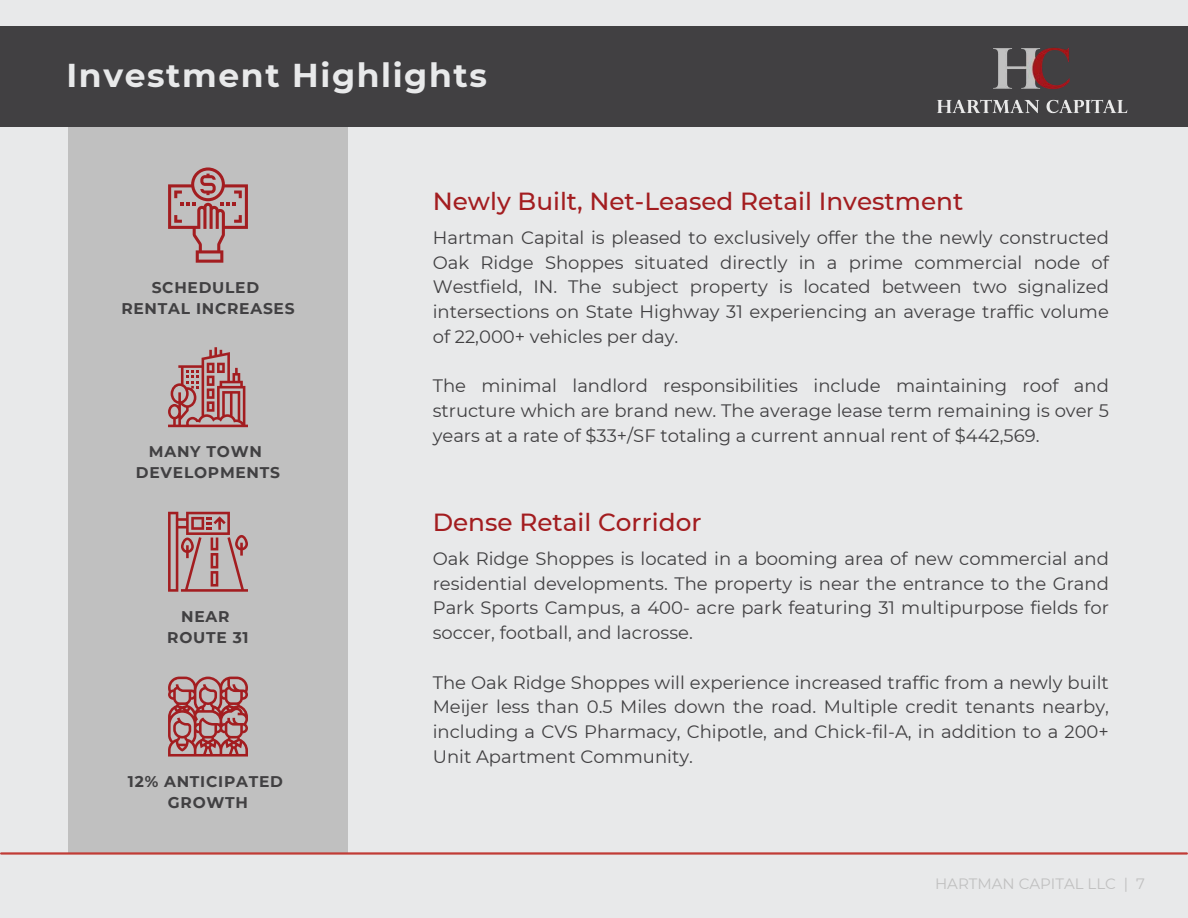
<style>
.page{position:relative;width:1188px;height:918px;background:#e8e9ea}
.page>*{position:absolute;margin:0;border:0;box-sizing:border-box;transform-origin:0 0}
.t1{font:700 33px "Montserrat";letter-spacing:.05em;color:#e8e9ea}
.t2{font:500 24.75px "Montserrat";color:#a31d20}
.t3{font:18px/24.8px "Montserrat";color:#414042;text-align:justify}
.t4{font:700 15.45px/21.1px "Montserrat";letter-spacing:.05em;color:#414042;text-align:center}
.t5{font:15px "Montserrat";color:#c0c0c0}
</style>
<div class="page">
<div style="left:68px;top:127px;width:280px;height:726px;background:#c0c0c0"></div>
<div style="left:0;top:26px;width:1188px;height:101px;background:#414042"></div>
<img style="left:937px;top:47px;width:191px;height:67px">
<hr style="left:1px;top:852px;width:1186px;height:3px;background:#c13c36">
<svg style="left:168px;top:167px;width:80px;height:96px"></svg>
<svg style="left:168px;top:347px;width:80px;height:80px"></svg>
<svg style="left:168px;top:512px;width:80px;height:80px"></svg>
<svg style="left:168px;top:677px;width:80px;height:79px"></svg>
<h1 class="t1" style="left:67px;top:55px;width:422px">Investment Highlights</h1>
<p class="t4" style="left:121px;top:277px;width:175px">SCHEDULED<br>RENTAL INCREASES</p>
<h4 class="t4" style="left:136px;top:441px;width:146px">MANY TOWN<br>DEVELOPMENTS</h4>
<h2 class="t4" style="left:167px;top:606px;width:83px">NEAR<br>ROUTE 31</h2>
<h3 class="t4" style="left:128px;top:771px;width:156px">12% ANTICIPATED<br>GROWTH</h3>
<p class="t2" style="left:433px;top:186px;width:532px">Newly Built, Net-Leased Retail Investment</p>
<h4 class="t3" style="left:433px;top:225px;width:678px">Hartman Capital is pleased to exclusively offer the the newly constructed Oak Ridge Shoppes situated directly in a prime commercial node of Westfield, IN. The subject property is located between two signalized intersections on State Highway 31 experiencing an average traffic volume of 22,000+ vehicles per day.</h4>
<p class="t3" style="left:433px;top:374px;width:678px">The minimal landlord responsibilities include maintaining roof and structure which are brand new. The average lease term remaining is over 5 years at a rate of $33+/SF totaling a current annual rent of $442,569.</p>
<h4 class="t2" style="left:433px;top:507px;width:270px">Dense Retail Corridor</h4>
<p class="t3" style="left:433px;top:546px;width:678px">Oak Ridge Shoppes is located in a booming area of new commercial and residential developments. The property is near the entrance to the Grand Park Sports Campus, a 400- acre park featuring 31 multipurpose fields for soccer, football, and lacrosse.</p>
<h4 class="t3" style="left:433px;top:670px;width:678px">The Oak Ridge Shoppes will experience increased traffic from a newly built Meijer less than 0.5 Miles down the road. Multiple credit tenants nearby, including a CVS Pharmacy, Chipotle, and Chick-fil-A, in addition to a 200+ Unit Apartment Community.</h4>
<p class="t5" style="left:935px;top:874px;width:211px">HARTMAN CAPITAL LLC | 7</p>
</div>
